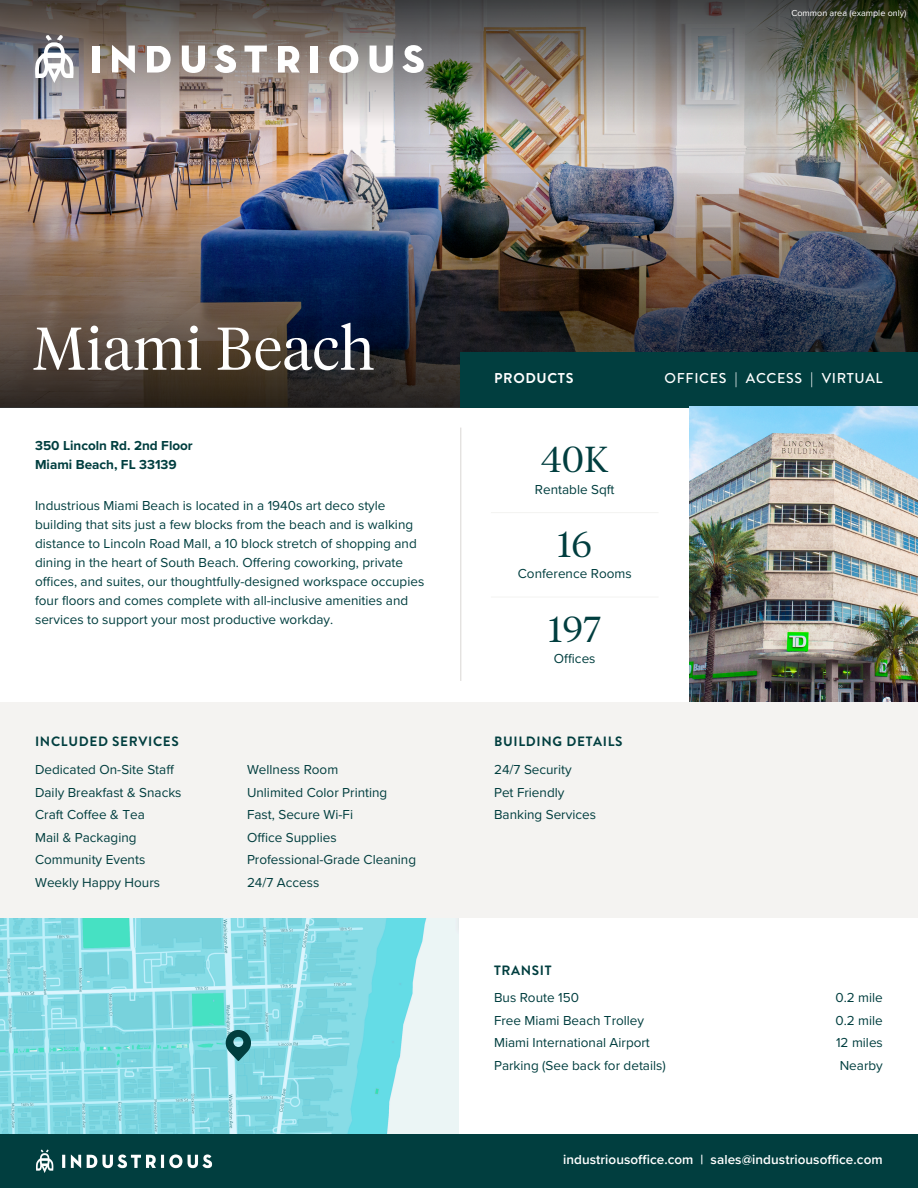
<style>
.page{position:relative;width:918px;height:1188px;background:#fff}
.page>*{position:absolute;margin:0;border:0;box-sizing:border-box;transform-origin:0 0}
.t1{font:300 60px "Tiempos Headline";letter-spacing:.01em;color:#fff}
.t2{font:300 36px "Tiempos Headline";letter-spacing:.02em;color:#013e3f}
.t3{font:500 14.25px "Brandon Grotesque";letter-spacing:.05em;color:#fff}
.t4{font:700 14.25px "Brandon Grotesque";letter-spacing:.05em;color:#fff}
.t5{font:13.5px/22.5px "Proxima Nova";color:#013e3f}
.t6{font:600 13.5px "Proxima Nova";letter-spacing:.005em;color:#fff}
.t7{font:700 13.5px/19.2px "Proxima Nova";color:#013e3f}
.t8{font:700 13.5px "Brandon Grotesque";letter-spacing:.05em;color:#013e3f}
.t9{font:9px "Proxima Nova";color:#fff}
</style>
<div class="page">
<img style="left:0;top:128px;width:918px;height:45px">
<img style="left:0;top:173px;width:918px;height:234px">
<img style="left:0;top:918px;width:459px;height:216px">
<svg style="left:226px;top:1030px;width:25px;height:31px"></svg>
<img style="left:0;top:0;width:918px;height:128px">
<svg style="left:35px;top:35px;width:39px;height:48px"></svg>
<div style="left:93px;top:46px;width:7px;height:27px;background:#fff"></div>
<svg style="left:112px;top:45px;width:23px;height:28px"></svg>
<svg style="left:147px;top:46px;width:24px;height:26px"></svg>
<svg style="left:182px;top:62px;width:23px;height:11px"></svg>
<svg style="left:215px;top:45px;width:21px;height:28px"></svg>
<svg style="left:245px;top:46px;width:22px;height:27px"></svg>
<svg style="left:278px;top:46px;width:22px;height:27px"></svg>
<div style="left:311px;top:46px;width:7px;height:27px;background:#fff"></div>
<svg style="left:329px;top:45px;width:29px;height:28px"></svg>
<svg style="left:370px;top:62px;width:23px;height:11px"></svg>
<svg style="left:402px;top:45px;width:22px;height:28px"></svg>
<div style="left:460px;top:352px;width:458px;height:55px;background:#013e3f"></div>
<div style="left:0;top:1134px;width:918px;height:54px;background:#013e3f"></div>
<img style="left:36px;top:1149px;width:177px;height:24px">
<hr style="left:460px;top:428px;width:1px;height:253px;background:#dddbd8">
<hr style="left:491px;top:596px;width:168px;height:2px;background:#f4f4f2">
<hr style="left:491px;top:512px;width:168px;height:1px;background:#f4f4f2">
<div style="left:0;top:702px;width:918px;height:216px;background:#f4f3f1"></div>
<img style="left:689px;top:406px;width:228px;height:296px">
<h6 class="t9" style="left:791px;top:8px;width:117px">Common area (example only)</h6>
<h6 class="t1" style="left:32px;top:323px;width:343px">Miami Beach</h6>
<h1 class="t7" style="left:35px;top:436px;width:159px">350 Lincoln Rd. 2nd Floor<br>Miami Beach, FL 33139</h1>
<h4 class="t5" style="left:35px;top:496px;width:391px;line-height:19.2px">Industrious Miami Beach is located in a 1940s art deco style building that sits just a few blocks from the beach and is walking distance to Lincoln Road Mall, a 10 block stretch of shopping and dining in the heart of South Beach. Offering coworking, private offices, and suites, our thoughtfully-designed workspace occupies four floors and comes complete with all-inclusive amenities and services to support your most productive workday.</h4>
<h6 class="t4" style="left:494px;top:368px;width:81px">PRODUCTS</h6>
<h2 class="t2" style="left:541px;top:444px;width:69px">40K</h2>
<h5 class="t5" style="left:535px;top:478px;width:81px">Rentable Sqft</h5>
<h6 class="t2" style="left:558px;top:528px;width:35px">16</h6>
<h3 class="t5" style="left:518px;top:563px;width:115px">Conference Rooms</h3>
<h6 class="t2" style="left:549px;top:613px;width:53px">197</h6>
<h4 class="t5" style="left:554px;top:648px;width:43px">Offices</h4>
<h4 class="t8" style="left:35px;top:732px;width:145px">INCLUDED SERVICES</h4>
<h6 class="t8" style="left:494px;top:732px;width:130px">BUILDING DETAILS</h6>
<p class="t5" style="left:35px;top:759px;width:148px">Dedicated On-Site Staff<br>Daily Breakfast &amp; Snacks<br>Craft Coffee &amp; Tea<br>Mail &amp; Packaging<br>Community Events<br>Weekly Happy Hours</p>
<h4 class="t5" style="left:247px;top:759px;width:171px">Wellness Room<br>Unlimited Color Printing<br>Fast, Secure Wi-Fi<br>Office Supplies<br>Professional-Grade Cleaning<br>24/7 Access</h4>
<p class="t5" style="left:494px;top:759px;width:103px">24/7 Security<br>Pet Friendly<br>Banking Services</p>
<h6 class="t8" style="left:494px;top:961px;width:59px">TRANSIT</h6>
<h6 class="t3" style="left:665px;top:368px;width:220px">OFFICES | ACCESS | VIRTUAL</h6>
<h4 class="t5" style="left:494px;top:987px;width:173px">Bus Route 150<br>Free Miami Beach Trolley<br>Miami International Airport<br>Parking (See back for details)</h4>
<h6 class="t5" style="left:836px;top:987px;width:49px;text-align:center">0.2 mile<br>0.2 mile<br>12 miles<br>Nearby</h6>
<p class="t6" style="left:563px;top:1151px;width:321px">industriousoffice.com | sales@industriousoffice.com</p>
</div>
